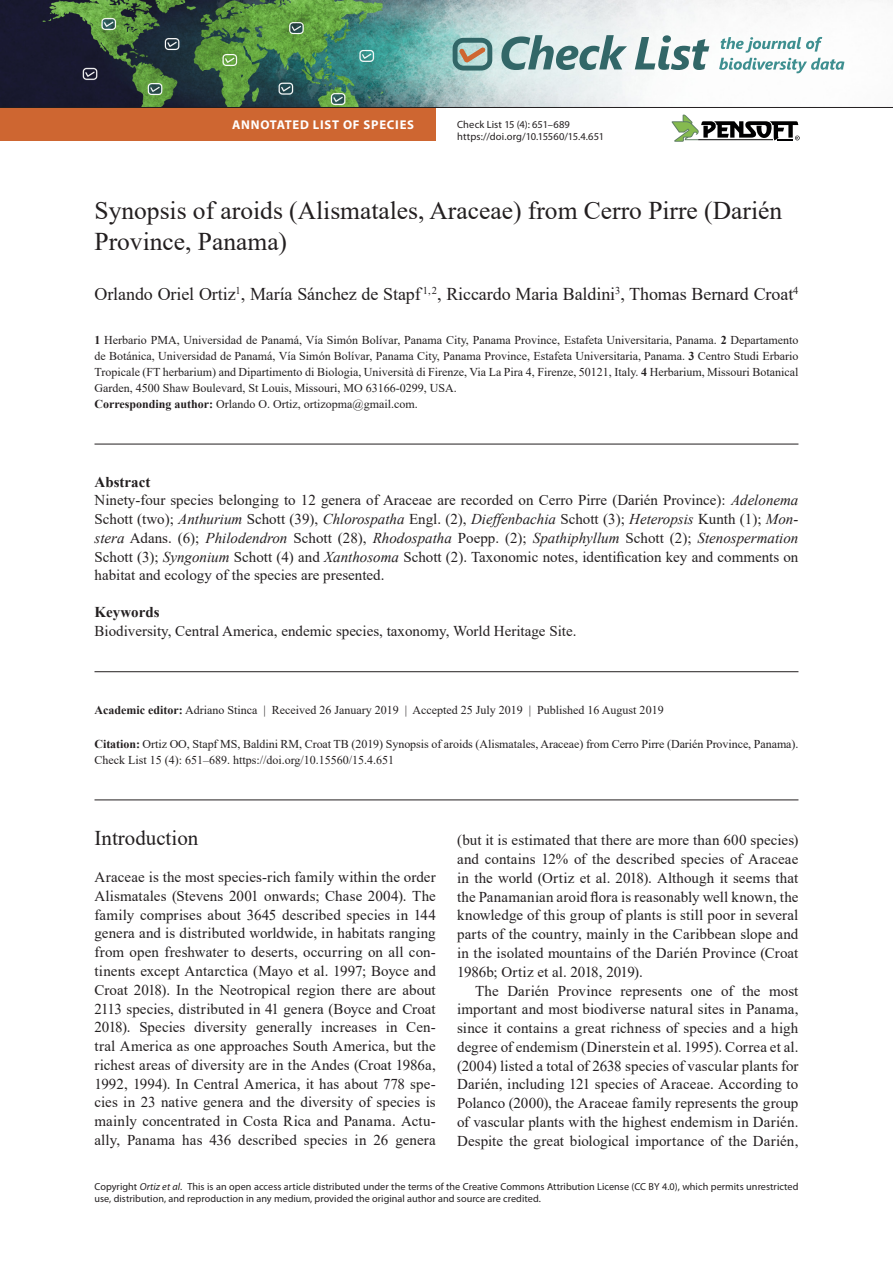
<style>
.page{position:relative;width:893px;height:1263px;background:#fff}
.page>*{position:absolute;margin:0;border:0;box-sizing:border-box;transform-origin:0 0}
.N_title{font:25.5px/30.6px "Times New Roman";color:#231f20}
.N_Head{font:21px "Times New Roman";color:#231f20}
.N_authors{font:18px "Times New Roman";letter-spacing:-.005em;color:#231f20}
.N_body_nind{font:15px/18.8px "Times New Roman";letter-spacing:.01em;color:#231f20;text-align:justify}
.N_abstract_txt{font:15px/18.8px "Times New Roman";color:#231f20;text-align:justify}
.N_body_i{font:15px/18.8px "Times New Roman";letter-spacing:.005em;color:#231f20;text-align:justify}
.N_keywords_txt{font:15px "Times New Roman";color:#231f20}
.N_abstract{font:700 15px "Times New Roman";color:#231f20}
.N_keywords{font:700 15px "Times New Roman";color:#231f20}
.t1{font:700 12.75px "Myriad Pro";letter-spacing:.06em;color:#fff}
.N_affiliations{font:12px/15.9px "Times New Roman";color:#231f20;text-align:justify}
.N_citation{font:12px/15.9px "Times New Roman";letter-spacing:-.005em;color:#231f20}
.N_publ_data{font:12px "Times New Roman";color:#231f20}
.N_Corresponding_auth{font:12px "Times New Roman";color:#231f20}
.t2{font:10.5px/12.8px "Myriad Pro";letter-spacing:.005em;color:#231f20}
.copyright{font:10.2px/12.3px "Myriad Pro";letter-spacing:.005em;color:#231f20}
.s1{font-weight:700}
.s2{font-style:italic}
</style>
<div class="page">
<img style="left:0;top:0;width:893px;height:107px">
<svg style="left:453px;top:38px;width:39px;height:33px"></svg>
<svg style="left:501px;top:35px;width:126px;height:35px;background:#98b5b5"></svg>
<svg style="left:635px;top:35px;width:74px;height:35px"></svg>
<svg style="left:719px;top:37px;width:125px;height:36px"></svg>
<svg style="left:672px;top:115px;width:128px;height:27px"></svg>
<hr style="left:94px;top:444px;width:704px;height:1px;background:#231f20">
<hr style="left:94px;top:671px;width:704px;height:1px;background:#231f20">
<hr style="left:94px;top:800px;width:704px;height:1px;background:#231f20">
<div style="left:0;top:108px;width:436px;height:32px;background:#ce6631"></div>
<hr style="left:0;top:107px;width:893px;height:1px;background:#231f20">
<p class="t1" style="left:232px;top:116px;width:184px">ANNOTATED LIST OF SPECIES</p>
<p class="t2" style="left:457px;top:117px;width:148px">Check List 15 (4): 651–689 https://doi.org/10.15560/15.4.651</p>
<p class="N_title" style="left:94px;top:194px;width:689px">Synopsis of aroids (Alismatales, Araceae) from Cerro Pirre (Darién<br>Province, Panama)</p>
<p class="N_authors" style="left:94px;top:281px;width:705px">Orlando Oriel Ortiz<sup>1</sup>, María Sánchez de Stapf <sup>1,2</sup>, Riccardo Maria Baldini<sup>3</sup>, Thomas Bernard Croat<sup>4</sup></p>
<p class="N_affiliations" style="left:94px;top:332px;width:705px"><span class="s1">1</span> Herbario PMA, Universidad de Panamá, Vía Simón Bolívar, Panama City, Panama Province, Estafeta Universitaria, Panama. <span class="s1">2</span> Departamento de Botánica, Universidad de Panamá, Vía Simón Bolívar, Panama City, Panama Province, Estafeta Universitaria, Panama. <span class="s1">3</span> Centro Studi Erbario Tropicale (FT herbarium) and Dipartimento di Biologia, Università di Firenze, Via La Pira 4, Firenze, 50121, Italy. <span class="s1">4</span> Herbarium, Missouri Botanical Garden, 4500 Shaw Boulevard, St Louis, Missouri, MO 63166-0299, USA.</p>
<p class="N_Corresponding_auth" style="left:94px;top:395px;width:325px"><span class="s1">Corresponding author:</span> Orlando O. Ortiz, ortizopma@gmail.com.</p>
<p class="N_abstract" style="left:94px;top:471px;width:57px">Abstract</p>
<p class="N_abstract_txt" style="left:94px;top:490px;width:705px">Ninety-four species belonging to 12 genera of Araceae are recorded on Cerro Pirre (Darién Province): <span class="s2">Adelonema </span>Schott (two); <span class="s2">Anthurium</span> Schott (39), <span class="s2">Chlorospatha</span> Engl. (2), <span class="s2">Dieffenbachia</span> Schott (3); <span class="s2">Heteropsis</span> Kunth (1); <span class="s2">Mon&shy;stera</span> Adans. (6); <span class="s2">Philodendron</span> Schott (28), <span class="s2">Rhodospatha</span> Poepp. (2); <span class="s2">Spathiphyllum</span> Schott (2); <span class="s2">Stenospermation </span>Schott (3); <span class="s2">Syngonium</span> Schott (4) and <span class="s2">Xanthosoma</span> Schott (2). Taxonomic notes, identification key and comments on habitat and ecology of the species are presented.</p>
<p class="N_keywords" style="left:94px;top:601px;width:66px">Keywords</p>
<p class="N_keywords_txt" style="left:94px;top:620px;width:483px">Biodiversity, Central America, endemic species, taxonomy, World Heritage Site.</p>
<p class="N_publ_data" style="left:94px;top:701px;width:571px"><span class="s1">Academic editor:</span> Adriano Stinca | Received 26 January 2019 | Accepted 25 July 2019 | Published 16 August 2019</p>
<p class="N_citation" style="left:94px;top:735px;width:705px"><span class="s1">Citation:</span> Ortiz OO, Stapf MS, Baldini RM, Croat TB (2019) Synopsis of aroids (Alismatales, Araceae) from Cerro Pirre (Darién Province, Panama).<br>Check List 15 (4): 651–689. https://doi.org/10.15560/15.4.651</p>
<p class="N_Head" style="left:94px;top:824px;width:105px">Introduction</p>
<p class="N_body_nind" style="left:94px;top:867px;width:343px">Araceae is the most species-rich family within the order Alismatales (Stevens 2001 onwards; Chase 2004). The family comprises about 3645 described species in 144 genera and is distributed worldwide, in habitats ranging from open freshwater to deserts, occurring on all con&shy;tinents except Antarctica (Mayo et al. 1997; Boyce and Croat 2018). In the Neotropical region there are about 2113 species, distributed in 41 genera (Boyce and Croat 2018). Species diversity generally increases in Cen&shy;tral America as one approaches South America, but the richest areas of diversity are in the Andes (Croat 1986a, 1992, 1994). In Central America, it has about 778 spe&shy;cies in 23 native genera and the diversity of species is mainly concentrated in Costa Rica and Panama. Actu&shy;ally, Panama has 436 described species in 26 genera</p>
<p class="N_body_nind" style="left:457px;top:831px;width:343px">(but it is estimated that there are more than 600 species) and contains 12% of the described species of Araceae in the world (Ortiz et al. 2018). Although it seems that the Panamanian aroid flora is reasonably well known, the knowledge of this group of plants is still poor in several parts of the country, mainly in the Caribbean slope and in the isolated mountains of the Darién Province (Croat 1986b; Ortiz et al. 2018, 2019).</p>
<p class="N_body_i" style="left:457px;top:981px;width:343px;text-indent:18px">The Darién Province represents one of the most important and most biodiverse natural sites in Panama, since it contains a great richness of species and a high degree of endemism (Dinerstein et al. 1995). Correa et al. (2004) listed a total of 2638 species of vascular plants for Darién, including 121 species of Araceae. According to Polanco (2000), the Araceae family represents the group of vascular plants with the highest endemism in Darién.<br>Despite the great biological importance of the Darién,</p>
<p class="copyright" style="left:94px;top:1180px;width:705px">Copyright <span class="s2">Ortiz et al</span>. This is an open access article distributed under the terms of the Creative Commons Attribution License (CC BY 4.0), which permits unrestricted use, distribution, and reproduction in any medium, provided the original author and source are credited.</p>
</div>
